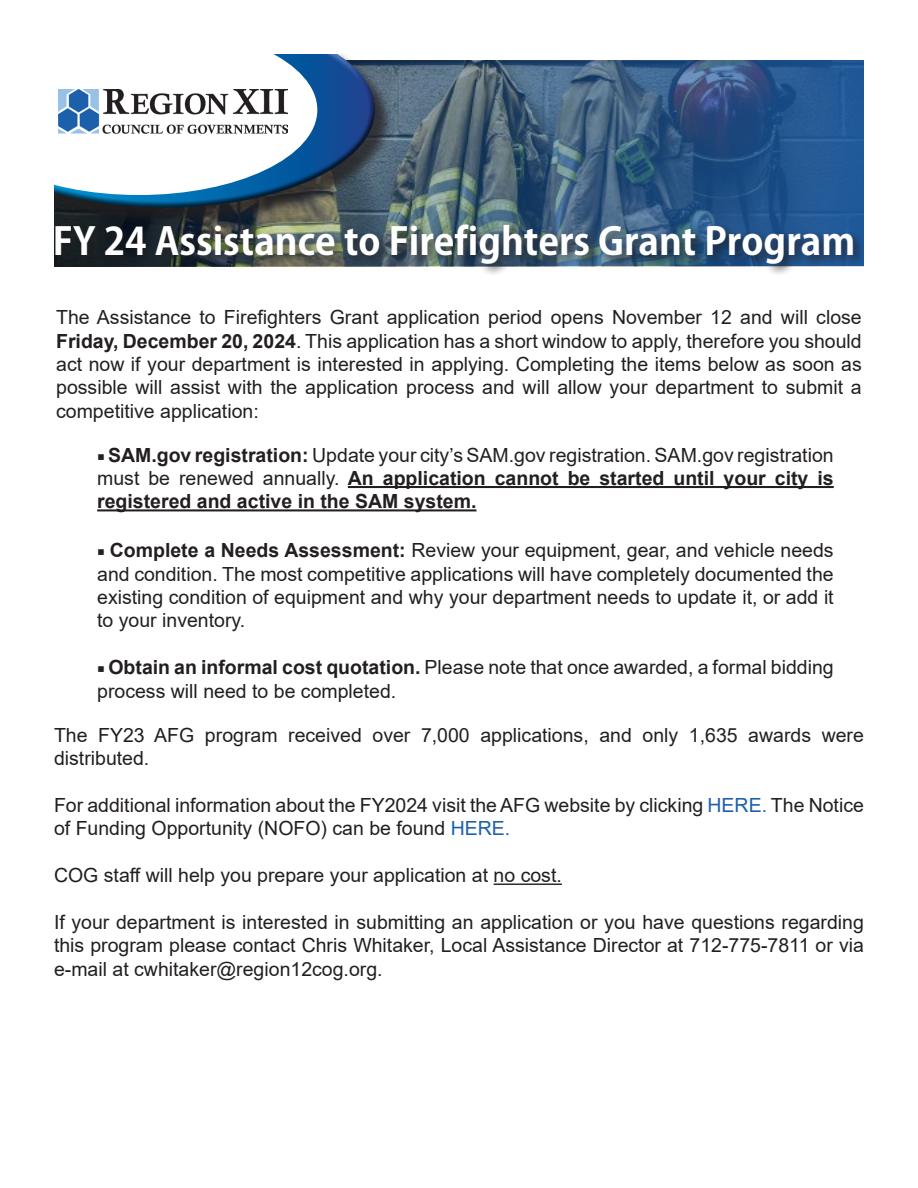
<style>
.page{position:relative;width:918px;height:1188px;background:#fff}
.page>*{position:absolute;margin:0;border:0;box-sizing:border-box;transform-origin:0 0}
.t1{font:700 37.5px "Adobe Gothic Std";color:#fff}
.t2{font:19.5px/23.4px "Arial";color:#231f20;text-align:justify}
.t3{font:700 19.5px/23.4px "Arial";color:#231f20;text-align:justify}
.s1{font-weight:700}
.s2{font-family:"Minion Pro";font-weight:400}
.s3{font-weight:400}
.s4{font-family:"Minion Pro"}
.s5{color:#1c60ab}
</style>
<div class="page">
<img style="left:394px;top:60px;width:470px;height:161px">
<div style="left:0;top:14px;width:394px;height:212px;background:#231f20;opacity:.75"></div>
<svg style="left:54px;top:54px;width:319px;height:16px"></svg>
<div style="left:0;top:70px;width:376px;height:138px;background:#231f20;opacity:.75"></div>
<img style="left:58px;top:90px;width:230px;height:43px">
<div style="left:0;top:0;width:54px;height:530px;background:#fff"></div>
<div style="left:35px;top:2px;width:883px;height:52px;background:#fff"></div>
<div style="left:52px;top:221px;width:814px;height:55px;background:#231f20;opacity:.75"></div>
<hr style="left:494px;top:884px;width:68px;height:1px;background:#231f20">
<hr style="left:348px;top:486px;width:486px;height:2px;background:#231f20">
<hr style="left:97px;top:509px;width:379px;height:2px;background:#231f20">
<p class="t1" style="left:53px;top:218px;width:804px">FY 24 Assistance to Firefighters Grant Program</p>
<p class="t2" style="left:56px;top:305px;width:807px">The Assistance to Firefighters Grant application period opens November 12 and will close <span class="s1">Friday, December 20, 2024</span>. This application has a short window to apply, therefore you should act now if your department is interested in applying. Completing the items below as soon as possible will assist with the application process and will allow your department to submit a competitive application:</p>
<p class="t3" style="left:97px;top:443px;width:738px"><span class="s2">■</span> SAM.gov registration: <span class="s3">Update your city’s SAM.gov registration. SAM.gov registration must be renewed annually.</span> An application cannot be started until your city is registered and active in the SAM system.</p>
<p class="t2" style="left:97px;top:538px;width:738px"><span class="s4">■</span> <span class="s1">Complete a Needs Assessment:</span> Review your equipment, gear, and vehicle needs and condition. The most competitive applications will have completely documented the existing condition of equipment and why your department needs to update it, or add it to your inventory.</p>
<p class="t2" style="left:97px;top:655px;width:738px"><span class="s4">■</span> <span class="s1">Obtain an informal cost quotation.</span> Please note that once awarded, a formal bidding process will need to be completed.</p>
<p class="t2" style="left:54px;top:723px;width:811px">The FY23 AFG program received over 7,000 applications, and only 1,635 awards were distributed.</p>
<p class="t2" style="left:54px;top:793px;width:811px">For additional information about the FY2024 visit the AFG website by clicking <span class="s5">HERE.</span> The Notice of Funding Opportunity (NOFO) can be found <span class="s5">HERE.</span></p>
<p class="t2" style="left:54px;top:863px;width:509px">COG staff will help you prepare your application at no cost.</p>
<p class="t2" style="left:54px;top:910px;width:811px">If your department is interested in submitting an application or you have questions regarding this program please contact Chris Whitaker, Local Assistance Director at 712-775-7811 or via e-mail at cwhitaker@region12cog.org.</p>
</div>
